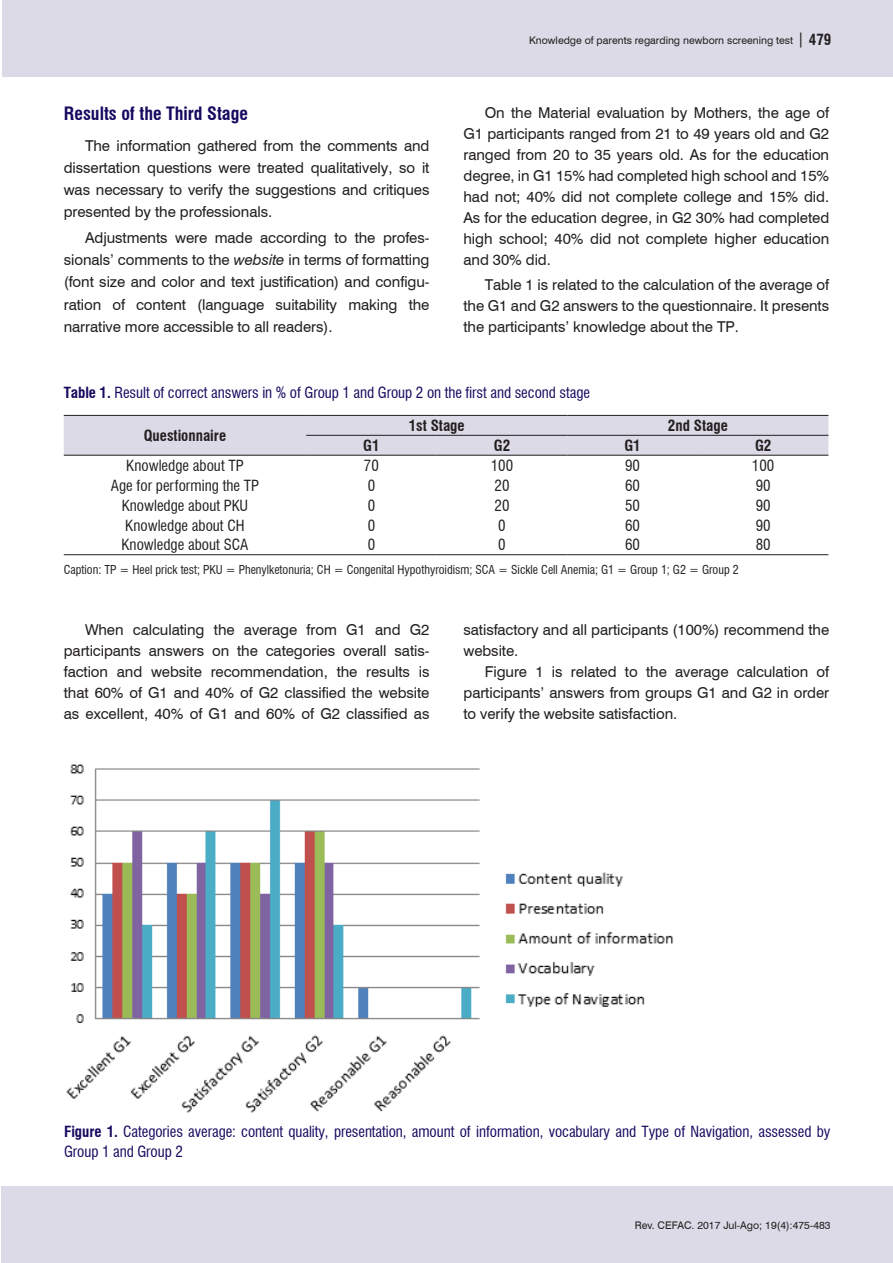
<style>
.page{position:relative;width:893px;height:1263px;background:#fff}
.page>*{position:absolute;margin:0;border:0;box-sizing:border-box;transform-origin:0 0}
.Nivel_2{font:700 condensed 18px "Swiss 721 BT";color:#18085f}
.Corpo_do_texto_INGL{font:15px/21px "Swiss 721 BT";letter-spacing:-.005em;color:#231f20;text-align:justify}
.Titulo_tabelas_e_gr{font:condensed 15px/19.5px "Swiss 721 BT";letter-spacing:-.005em;color:#18085f}
.Texto_tabelas{font:condensed 15px "Swiss 721 BT";color:#231f20}
.Texto_tabelas-2{font:700 condensed 15px "Swiss 721 BT";color:#231f20}
.Legendas{font:condensed 12px "Swiss 721 BT";color:#231f20}
.t1{font:10.5px "Swiss 721 BT";color:#231f20}
.s1{font-style:italic}
.s2{font-size:15px}
.s3{font-weight:700;font-stretch:condensed;font-size:15px}
.s4{font-weight:700}
</style>
<div class="page">
<div style="left:1px;top:1186px;width:892px;height:77px;background:#dcdae7"></div>
<div style="left:2px;top:0;width:891px;height:77px;background:#dcdae7"></div>
<div style="left:64px;top:416px;width:764px;height:39px;background:#dcdae7"></div>
<hr style="left:306px;top:435px;width:131px;height:1px;background:#231f20">
<hr style="left:437px;top:435px;width:130px;height:1px;background:#231f20">
<hr style="left:567px;top:435px;width:131px;height:1px;background:#231f20">
<hr style="left:698px;top:435px;width:130px;height:1px;background:#231f20">
<hr style="left:64px;top:415px;width:242px;height:1px;background:#231f20">
<hr style="left:306px;top:415px;width:131px;height:1px;background:#231f20">
<hr style="left:437px;top:415px;width:130px;height:1px;background:#231f20">
<hr style="left:567px;top:415px;width:131px;height:1px;background:#231f20">
<hr style="left:698px;top:415px;width:130px;height:1px;background:#231f20">
<hr style="left:64px;top:455px;width:242px;height:1px;background:#231f20">
<hr style="left:306px;top:455px;width:131px;height:1px;background:#231f20">
<hr style="left:437px;top:455px;width:130px;height:1px;background:#231f20">
<hr style="left:567px;top:455px;width:131px;height:1px;background:#231f20">
<hr style="left:698px;top:455px;width:130px;height:1px;background:#231f20">
<hr style="left:64px;top:554px;width:242px;height:1px;background:#231f20">
<hr style="left:306px;top:554px;width:131px;height:1px;background:#231f20">
<hr style="left:437px;top:554px;width:130px;height:1px;background:#231f20">
<hr style="left:567px;top:554px;width:131px;height:1px;background:#231f20">
<hr style="left:698px;top:554px;width:130px;height:1px;background:#231f20">
<img style="left:66px;top:764px;width:608px;height:349px">
<p class="Nivel_2" style="left:64px;top:103px;width:186px">Results of the Third Stage</p>
<p class="Corpo_do_texto_INGL" style="left:64px;top:134px;width:367px;line-height:22px;text-indent:21px">The information gathered from the comments and dissertation questions were treated qualitatively, so it was necessary to verify the suggestions and critiques presented by the professionals.</p>
<p class="Corpo_do_texto_INGL" style="left:64px;top:226px;width:367px;line-height:22px;text-indent:21px">Adjustments were made according to the profes&shy;sionals’ comments to the <span class="s1">website</span> in terms of formatting (font size and color and text justification) and configu&shy;ration of content (language suitability making the narrative more accessible to all readers).</p>
<p class="t1" style="left:529px;top:33px;width:304px">Knowledge of parents regarding newborn screening test <span class="s2">|</span> <span class="s3">479</span></p>
<p class="Corpo_do_texto_INGL" style="left:463px;top:101px;width:367px;text-indent:21px">On the Material evaluation by Mothers, the age of G1 participants ranged from 21 to 49 years old and G2 ranged from 20 to 35 years old. As for the education degree, in G1 15% had completed high school and 15% had not; 40% did not complete college and 15% did.<br>As for the education degree, in G2 30% had completed high school; 40% did not complete higher education and 30% did.</p>
<p class="Corpo_do_texto_INGL" style="left:463px;top:273px;width:367px;text-indent:21px">Table 1 is related to the calculation of the average of the G1 and G2 answers to the questionnaire. It presents the participants’ knowledge about the TP.</p>
<p class="Titulo_tabelas_e_gr" style="left:64px;top:383px;width:528px"><span class="s4">Table 1.</span> Result of correct answers in % of Group 1 and Group 2 on the first and second stage</p>
<p class="Texto_tabelas-2" style="left:144px;top:427px;width:84px">Questionnaire</p>
<p class="Texto_tabelas-2" style="left:409px;top:417px;width:57px">1st Stage</p>
<p class="Texto_tabelas-2" style="left:668px;top:417px;width:61px">2nd Stage</p>
<p class="Texto_tabelas-2" style="left:363px;top:436px;width:18px">G1</p>
<p class="Texto_tabelas-2" style="left:494px;top:436px;width:18px">G2</p>
<p class="Texto_tabelas-2" style="left:624px;top:436px;width:18px">G1</p>
<p class="Texto_tabelas-2" style="left:755px;top:436px;width:18px">G2</p>
<p class="Texto_tabelas" style="left:126px;top:456px;width:119px">Knowledge about TP</p>
<p class="Texto_tabelas" style="left:364px;top:456px;width:16px">70</p>
<p class="Texto_tabelas" style="left:491px;top:456px;width:24px">100</p>
<p class="Texto_tabelas" style="left:625px;top:456px;width:16px">90</p>
<p class="Texto_tabelas" style="left:752px;top:456px;width:24px">100</p>
<p class="Texto_tabelas" style="left:111px;top:476px;width:150px">Age for performing the TP</p>
<p class="Texto_tabelas" style="left:368px;top:476px;width:9px">0</p>
<p class="Texto_tabelas" style="left:495px;top:476px;width:16px">20</p>
<p class="Texto_tabelas" style="left:625px;top:476px;width:16px">60</p>
<p class="Texto_tabelas" style="left:756px;top:476px;width:16px">90</p>
<p class="Texto_tabelas" style="left:122px;top:496px;width:128px">Knowledge about PKU</p>
<p class="Texto_tabelas" style="left:368px;top:496px;width:9px">0</p>
<p class="Texto_tabelas" style="left:495px;top:496px;width:16px">20</p>
<p class="Texto_tabelas" style="left:625px;top:496px;width:16px">50</p>
<p class="Texto_tabelas" style="left:756px;top:496px;width:16px">90</p>
<p class="Texto_tabelas" style="left:125px;top:516px;width:121px">Knowledge about CH</p>
<p class="Texto_tabelas" style="left:368px;top:516px;width:9px">0</p>
<p class="Texto_tabelas" style="left:498px;top:516px;width:9px">0</p>
<p class="Texto_tabelas" style="left:625px;top:516px;width:16px">60</p>
<p class="Texto_tabelas" style="left:756px;top:516px;width:16px">90</p>
<p class="Texto_tabelas" style="left:122px;top:536px;width:128px">Knowledge about SCA</p>
<p class="Texto_tabelas" style="left:368px;top:536px;width:9px">0</p>
<p class="Texto_tabelas" style="left:498px;top:536px;width:9px">0</p>
<p class="Texto_tabelas" style="left:625px;top:536px;width:16px">60</p>
<p class="Texto_tabelas" style="left:756px;top:536px;width:16px">80</p>
<p class="Legendas" style="left:64px;top:562px;width:676px">Caption: TP = Heel prick test; PKU = Phenylketonuria; CH = Congenital Hypothyroidism; SCA = Sickle Cell Anemia; G1 = Group 1; G2 = Group 2</p>
<p class="Corpo_do_texto_INGL" style="left:64px;top:619px;width:367px;text-indent:21px">When calculating the average from G1 and G2 participants answers on the categories overall satis&shy;faction and website recommendation, the results is that 60% of G1 and 40% of G2 classified the website as excellent, 40% of G1 and 60% of G2 classified as</p>
<p class="Corpo_do_texto_INGL" style="left:463px;top:619px;width:367px">satisfactory and all participants (100%) recommend the website.</p>
<p class="Corpo_do_texto_INGL" style="left:463px;top:661px;width:367px;text-indent:21px">Figure 1 is related to the average calculation of participants’ answers from groups G1 and G2 in order to verify the website satisfaction.</p>
<p class="Titulo_tabelas_e_gr" style="left:64px;top:1122px;width:768px"><span class="s4">Figure 1.</span> Categories average: content quality, presentation, amount of information, vocabulary and Type of Navigation, assessed by<br>Group 1 and Group 2</p>
<p class="t1" style="left:635px;top:1218px;width:197px">Rev. CEFAC. 2017 Jul-Ago; 19(4):475-483</p>
</div>
